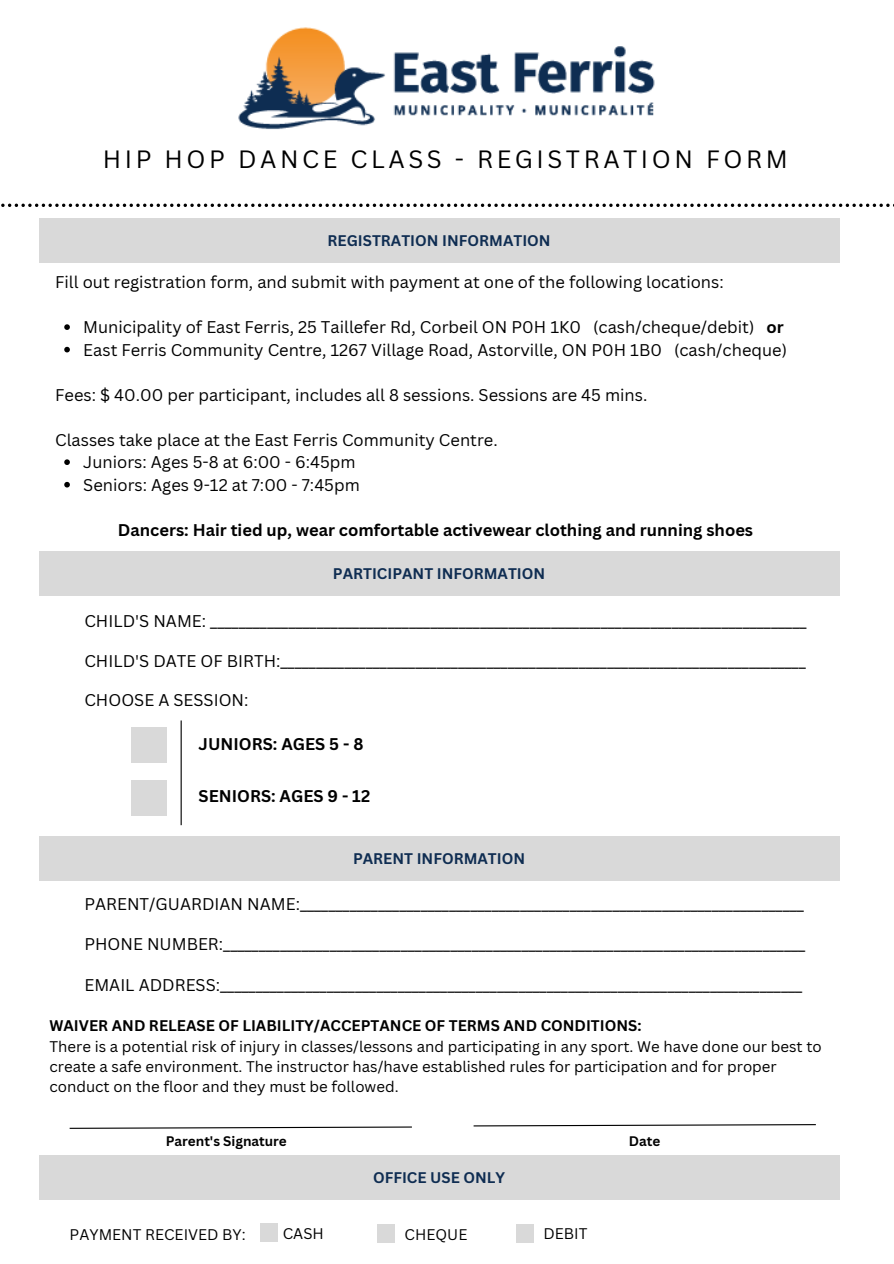
<style>
.page{position:relative;width:894px;height:1264px;background:#fff}
.page>*{position:absolute;margin:0;border:0;box-sizing:border-box;transform-origin:0 0}
.t1{font:24.3px "Canva Sans";letter-spacing:.145em;color:#000}
.t2{font:16.5px "Canva Sans";color:#000}
.t3{font:700 16.5px "Canva Sans";color:#000}
.t4{font:15px/20.2px "Canva Sans";color:#000}
.t5{font:700 15px "Canva Sans";color:#0f2d52}
.t6{font:700 13.5px "Canva Sans";color:#000}
.s1{font-weight:700}
</style>
<div class="page">
<svg style="left:64px;top:324px;width:6px;height:6px"></svg>
<svg style="left:64px;top:347px;width:6px;height:5px"></svg>
<svg style="left:64px;top:459px;width:6px;height:6px"></svg>
<svg style="left:64px;top:482px;width:6px;height:5px"></svg>
<svg style="left:1px;top:204px;width:889px;height:3px"></svg>
<svg style="left:69px;top:1126px;width:343px;height:3px"></svg>
<svg style="left:473px;top:1124px;width:343px;height:2px"></svg>
<img style="left:238px;top:27px;width:417px;height:103px">
<div style="left:39px;top:218px;width:800px;height:44px;background:#d9d9d9"></div>
<div style="left:39px;top:551px;width:800px;height:45px;background:#d9d9d9"></div>
<hr style="left:180px;top:720px;width:2px;height:105px;background:#000">
<div style="left:130px;top:727px;width:36px;height:36px;background:#d9d9d9"></div>
<div style="left:130px;top:780px;width:36px;height:36px;background:#d9d9d9"></div>
<div style="left:39px;top:836px;width:800px;height:45px;background:#d9d9d9"></div>
<div style="left:39px;top:1154px;width:800px;height:45px;background:#d9d9d9"></div>
<div style="left:260px;top:1222px;width:17px;height:19px;background:#d9d9d9"></div>
<div style="left:377px;top:1223px;width:17px;height:19px;background:#d9d9d9"></div>
<div style="left:516px;top:1223px;width:17px;height:19px;background:#d9d9d9"></div>
<p class="t1" style="left:103px;top:142px;width:686px">HIP HOP DANCE CLASS - REGISTRATION FORM</p>
<h4 class="t5" style="left:327px;top:230px;width:224px">REGISTRATION INFORMATION</h4>
<p class="t2" style="left:55px;top:271px;width:669px">Fill out registration form, and submit with payment at one of the following locations:</p>
<h1 class="t2" style="left:83px;top:316px;width:701px">Municipality of East Ferris, 25 Taillefer Rd, Corbeil ON P0H 1K0 (cash/cheque/debit) <span class="s1">or</span></h1>
<h2 class="t2" style="left:83px;top:338px;width:705px">East Ferris Community Centre, 1267 Village Road, Astorville, ON P0H 1B0 (cash/cheque)</h2>
<h5 class="t2" style="left:55px;top:383px;width:593px">Fees: $ 40.00 per participant, includes all 8 sessions. Sessions are 45 mins.</h5>
<p class="t2" style="left:55px;top:428px;width:444px">Classes take place at the East Ferris Community Centre.</p>
<p class="t2" style="left:83px;top:451px;width:274px">Juniors: Ages 5-8 at 6:00 - 6:45pm</p>
<h5 class="t2" style="left:83px;top:473px;width:278px">Seniors: Ages 9-12 at 7:00 - 7:45pm</h5>
<h5 class="t3" style="left:118px;top:518px;width:636px">Dancers: Hair tied up, wear comfortable activewear clothing and running shoes</h5>
<h3 class="t5" style="left:333px;top:563px;width:214px">PARTICIPANT INFORMATION</h3>
<h3 class="t2" style="left:84px;top:609px;width:723px">CHILD'S NAME: ____________________________________________________________________________________</h3>
<h5 class="t2" style="left:84px;top:649px;width:722px">CHILD'S DATE OF BIRTH:__________________________________________________________________________</h5>
<h2 class="t2" style="left:84px;top:688px;width:165px">CHOOSE A SESSION:</h2>
<h2 class="t3" style="left:198px;top:732px;width:166px">JUNIORS: AGES 5 - 8</h2>
<h2 class="t3" style="left:198px;top:784px;width:173px">SENIORS: AGES 9 - 12</h2>
<h3 class="t5" style="left:353px;top:848px;width:173px">PARENT INFORMATION</h3>
<h3 class="t2" style="left:84px;top:892px;width:721px">PARENT/GUARDIAN NAME:_______________________________________________________________________</h3>
<h3 class="t2" style="left:84px;top:932px;width:722px">PHONE NUMBER:__________________________________________________________________________________</h3>
<h3 class="t2" style="left:84px;top:973px;width:719px">EMAIL ADDRESS:__________________________________________________________________________________</h3>
<h2 class="t4" style="left:49px;top:1015px;width:773px"><span class="s1">WAIVER AND RELEASE OF LIABILITY/ACCEPTANCE OF TERMS AND CONDITIONS:<br></span>There is a potential risk of injury in classes/lessons and participating in any sport. We have done our best to create a safe environment. The instructor has/have established rules for participation and for proper conduct on the floor and they must be followed.</h2>
<h2 class="t6" style="left:166px;top:1131px;width:123px">Parent's Signature</h2>
<h3 class="t6" style="left:628px;top:1131px;width:33px">Date</h3>
<p class="t4" style="left:70px;top:1223px;width:177px">PAYMENT RECEIVED BY:</p>
<p class="t5" style="left:373px;top:1166px;width:134px">OFFICE USE ONLY</p>
<h3 class="t4" style="left:283px;top:1222px;width:43px">CASH</h3>
<h3 class="t4" style="left:404px;top:1223px;width:64px">CHEQUE</h3>
<h3 class="t4" style="left:543px;top:1223px;width:45px">DEBIT</h3>
</div>
